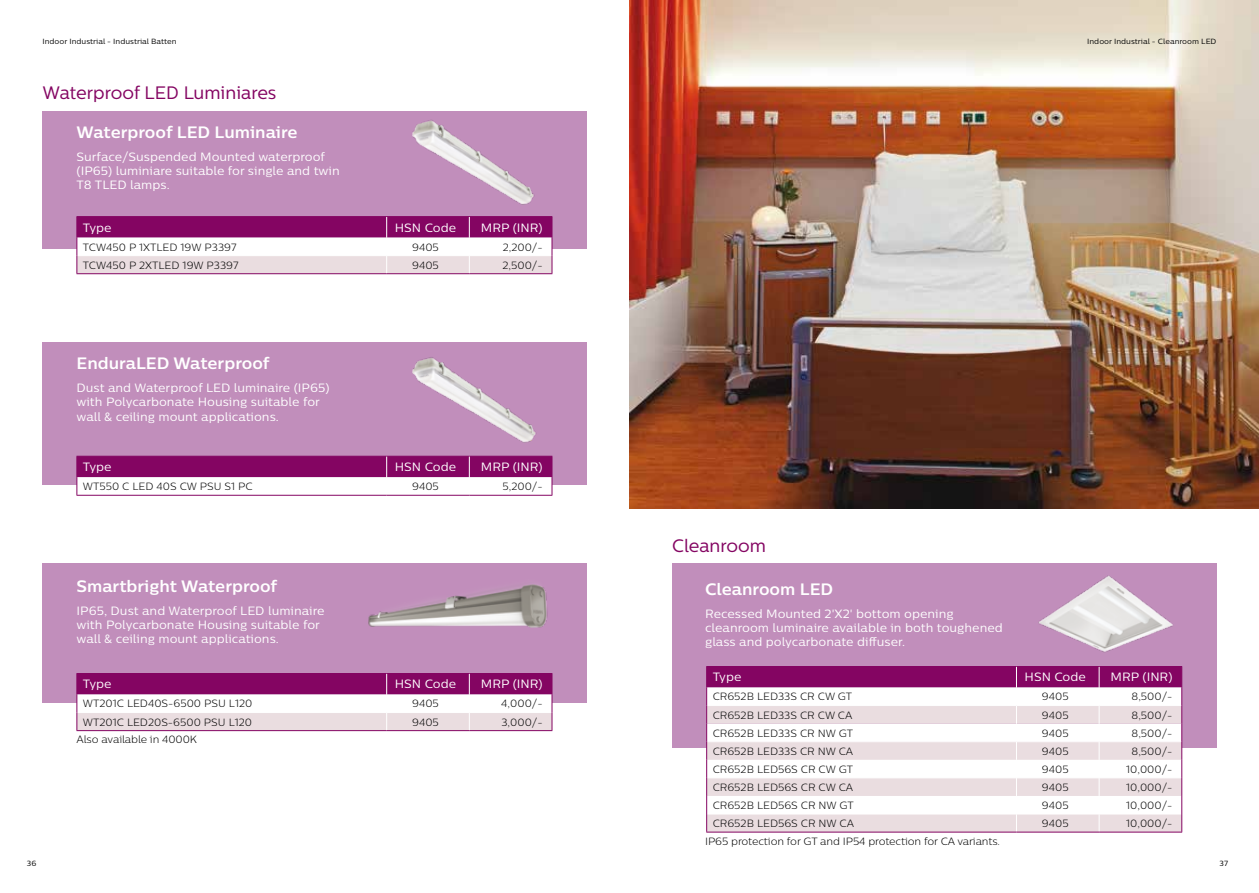
<style>
.page{position:relative;width:1259px;height:893px;background:#fff}
.page>*{position:absolute;margin:0;border:0;box-sizing:border-box;transform-origin:0 0}
.t1{font:18px "Centrale Sans";color:#840562}
.t2{font:700 16.5px "Centrale Sans Pro";color:#fff}
.t3{font:12px/14.4px "Centrale Sans Pro";color:#fff}
.t4{font:300 10.5px "Centrale Sans Pro";color:#000}
.t5{font:7.5px "Centrale Sans Pro";color:#000}
</style>
<div class="page">
<img style="left:629px;top:0;width:630px;height:509px">
<div style="left:43px;top:111px;width:544px;height:137px;background:#c18ebb"></div>
<img style="left:412px;top:120px;width:123px;height:85px">
<hr style="left:76px;top:216px;width:311px;height:1px;background:#840562">
<hr style="left:387px;top:216px;width:82px;height:1px;background:#840562">
<hr style="left:469px;top:216px;width:83px;height:1px;background:#840562">
<svg style="left:76px;top:217px;width:476px;height:57px"></svg>
<div style="left:43px;top:342px;width:544px;height:143px;background:#c18ebb"></div>
<img style="left:412px;top:357px;width:124px;height:86px">
<hr style="left:76px;top:495px;width:311px;height:1px;background:#840562">
<hr style="left:387px;top:495px;width:82px;height:1px;background:#840562">
<hr style="left:469px;top:495px;width:83px;height:1px;background:#840562">
<svg style="left:76px;top:456px;width:476px;height:39px"></svg>
<div style="left:43px;top:563px;width:544px;height:139px;background:#c18ebb"></div>
<svg style="left:76px;top:673px;width:476px;height:58px"></svg>
<img style="left:368px;top:584px;width:180px;height:44px">
<div style="left:672px;top:563px;width:544px;height:185px;background:#c18ebb"></div>
<img style="left:1038px;top:575px;width:135px;height:77px">
<hr style="left:706px;top:832px;width:310px;height:1px;background:#840562">
<hr style="left:1016px;top:832px;width:83px;height:1px;background:#840562">
<hr style="left:1099px;top:832px;width:83px;height:1px;background:#840562">
<svg style="left:706px;top:666px;width:476px;height:166px"></svg>
<p class="t5" style="left:43px;top:37px;width:136px">Indoor Industrial - Industrial Batten</p>
<p class="t5" style="left:1087px;top:37px;width:131px">Indoor Industrial - Cleanroom LED</p>
<h1 class="t1" style="left:43px;top:82px;width:235px">Waterproof LED Luminiares</h1>
<h2 class="t2" style="left:76px;top:121px;width:222px">Waterproof LED Luminaire</h2>
<p class="t3" style="left:76px;top:149px;width:265px">Surface/Suspended Mounted waterproof (IP65) luminiare suitable for single and twin<br>T8 TLED lamps.</p>
<p class="t3" style="left:83px;top:220px;width:30px">Type</p>
<p class="t3" style="left:395px;top:220px;width:63px">HSN Code</p>
<p class="t3" style="left:481px;top:220px;width:63px">MRP (INR)</p>
<p class="t4" style="left:83px;top:240px;width:155px">TCW450 P 1XTLED 19W P3397</p>
<p class="t4" style="left:412px;top:240px;width:28px">9405</p>
<p class="t4" style="left:503px;top:240px;width:41px">2,200/-</p>
<p class="t4" style="left:83px;top:258px;width:157px">TCW450 P 2XTLED 19W P3397</p>
<p class="t4" style="left:412px;top:258px;width:28px">9405</p>
<p class="t4" style="left:502px;top:258px;width:42px">2,500/-</p>
<h2 class="t2" style="left:76px;top:352px;width:195px">EnduraLED Waterproof</h2>
<p class="t3" style="left:76px;top:380px;width:255px">Dust and Waterproof LED luminaire (IP65) with Polycarbonate Housing suitable for wall &amp; ceiling mount applications.</p>
<p class="t3" style="left:83px;top:460px;width:30px">Type</p>
<p class="t3" style="left:395px;top:460px;width:63px">HSN Code</p>
<p class="t3" style="left:481px;top:460px;width:63px">MRP (INR)</p>
<p class="t4" style="left:83px;top:480px;width:171px">WT550 C LED 40S CW PSU S1 PC</p>
<p class="t4" style="left:412px;top:480px;width:28px">9405</p>
<p class="t4" style="left:502px;top:480px;width:42px">5,200/-</p>
<h2 class="t2" style="left:76px;top:575px;width:202px">Smartbright Waterproof</h2>
<p class="t3" style="left:76px;top:603px;width:249px">IP65, Dust and Waterproof LED luminaire with Polycarbonate Housing suitable for wall &amp; ceiling mount applications.</p>
<p class="t3" style="left:83px;top:677px;width:30px">Type</p>
<p class="t3" style="left:395px;top:677px;width:63px">HSN Code</p>
<p class="t3" style="left:481px;top:677px;width:63px">MRP (INR)</p>
<p class="t4" style="left:83px;top:697px;width:171px">WT201C LED40S-6500 PSU L120</p>
<p class="t4" style="left:412px;top:697px;width:28px">9405</p>
<p class="t4" style="left:501px;top:697px;width:43px">4,000/-</p>
<p class="t4" style="left:83px;top:715px;width:171px">WT201C LED20S-6500 PSU L120</p>
<p class="t4" style="left:412px;top:715px;width:28px">9405</p>
<p class="t4" style="left:501px;top:715px;width:43px">3,000/-</p>
<p class="t4" style="left:76px;top:733px;width:122px">Also available in 4000K</p>
<h1 class="t1" style="left:672px;top:535px;width:95px">Cleanroom</h1>
<h2 class="t2" style="left:705px;top:578px;width:130px">Cleanroom LED</h2>
<p class="t3" style="left:705px;top:606px;width:299px">Recessed Mounted 2'X2' bottom opening cleanroom luminaire available in both toughened glass and polycarbonate diffuser.</p>
<p class="t3" style="left:712px;top:670px;width:30px">Type</p>
<p class="t3" style="left:1024px;top:670px;width:63px">HSN Code</p>
<p class="t3" style="left:1110px;top:670px;width:63px">MRP (INR)</p>
<p class="t4" style="left:712px;top:690px;width:141px">CR652B LED33S CR CW GT</p>
<p class="t4" style="left:1042px;top:690px;width:28px">9405</p>
<p class="t4" style="left:1131px;top:690px;width:42px">8,500/-</p>
<p class="t4" style="left:712px;top:708px;width:141px">CR652B LED33S CR CW CA</p>
<p class="t4" style="left:1042px;top:708px;width:28px">9405</p>
<p class="t4" style="left:1131px;top:708px;width:42px">8,500/-</p>
<p class="t4" style="left:712px;top:726px;width:142px">CR652B LED33S CR NW GT</p>
<p class="t4" style="left:1042px;top:726px;width:28px">9405</p>
<p class="t4" style="left:1131px;top:726px;width:42px">8,500/-</p>
<p class="t4" style="left:712px;top:744px;width:142px">CR652B LED33S CR NW CA</p>
<p class="t4" style="left:1042px;top:744px;width:28px">9405</p>
<p class="t4" style="left:1131px;top:744px;width:42px">8,500/-</p>
<p class="t4" style="left:712px;top:763px;width:142px">CR652B LED56S CR CW GT</p>
<p class="t4" style="left:1042px;top:763px;width:28px">9405</p>
<p class="t4" style="left:1126px;top:763px;width:48px">10,000/-</p>
<p class="t4" style="left:712px;top:781px;width:142px">CR652B LED56S CR CW CA</p>
<p class="t4" style="left:1042px;top:781px;width:28px">9405</p>
<p class="t4" style="left:1126px;top:781px;width:48px">10,000/-</p>
<p class="t4" style="left:712px;top:799px;width:143px">CR652B LED56S CR NW GT</p>
<p class="t4" style="left:1042px;top:799px;width:28px">9405</p>
<p class="t4" style="left:1126px;top:799px;width:48px">10,000/-</p>
<p class="t4" style="left:712px;top:817px;width:143px">CR652B LED56S CR NW CA</p>
<p class="t4" style="left:1042px;top:817px;width:28px">9405</p>
<p class="t4" style="left:1126px;top:817px;width:48px">10,000/-</p>
<p class="t4" style="left:705px;top:835px;width:296px">IP65 protection for GT and IP54 protection for CA variants.</p>
<p class="t5" style="left:27px;top:858px;width:11px">36</p>
<p class="t5" style="left:1219px;top:858px;width:10px">37</p>
</div>
